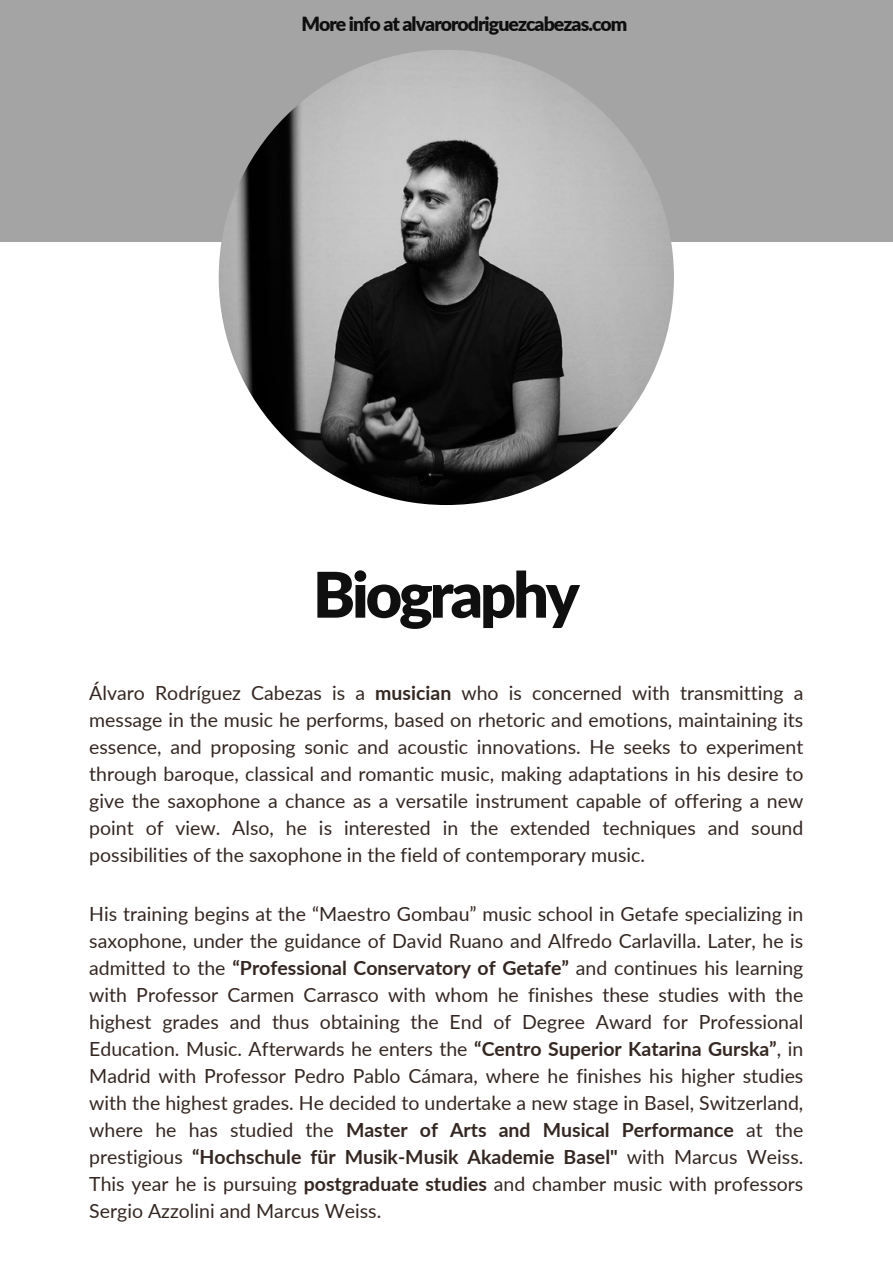
<style>
.page{position:relative;width:893px;height:1264px;background:#fff}
.page>*{position:absolute;margin:0;border:0;box-sizing:border-box;transform-origin:0 0}
.t1{font:900 63px "Lato";letter-spacing:-.05em;color:#0f0f0f}
.t2{font:19.5px/27px "Lato";color:#342722;text-align:justify}
.t3{font:900 19.5px "Lato";letter-spacing:-.05em;color:#0f0f0f}
.s1{font-weight:700}
</style>
<div class="page">
<div style="left:0;top:0;width:892px;height:242px;background:#a4a4a4"></div>
<img style="left:219px;top:50px;width:455px;height:455px;border-radius:50%">
<p class="t3" style="left:301px;top:12px;width:327px">More info at alvarorodriguezcabezas.com</p>
<p class="t1" style="left:313px;top:555px;width:268px">Biography</p>
<p class="t2" style="left:89px;top:679px;width:715px">Álvaro Rodríguez Cabezas is a <span class="s1">musician</span> who is concerned with transmitting a message in the music he performs, based on rhetoric and emotions, maintaining its essence, and proposing sonic and acoustic innovations. He seeks to experiment through baroque, classical and romantic music, making adaptations in his desire to give the saxophone a chance as a versatile instrument capable of offering a new point of view. Also, he is interested in the extended techniques and sound possibilities of the saxophone in the field of contemporary music.</p>
<p class="t2" style="left:89px;top:900px;width:715px">His training begins at the “Maestro Gombau” music school in Getafe specializing in saxophone, under the guidance of David Ruano and Alfredo Carlavilla. Later, he is admitted to the <span class="s1">“Professional Conservatory of Getafe”</span> and continues his learning with Professor Carmen Carrasco with whom he finishes these studies with the highest grades and thus obtaining the End of Degree Award for Professional Education. Music. Afterwards he enters the <span class="s1">“Centro Superior Katarina Gurska”</span>, in Madrid with Professor Pedro Pablo Cámara, where he finishes his higher studies with the highest grades. He decided to undertake a new stage in Basel, Switzerland, where he has studied the <span class="s1">Master of Arts and Musical Performance</span> at the prestigious <span class="s1">“Hochschule für Musik-Musik Akademie Basel"</span> with Marcus Weiss.<br>This year he is pursuing <span class="s1">postgraduate studies</span> and chamber music with professors Sergio Azzolini and Marcus Weiss.</p>
</div>
